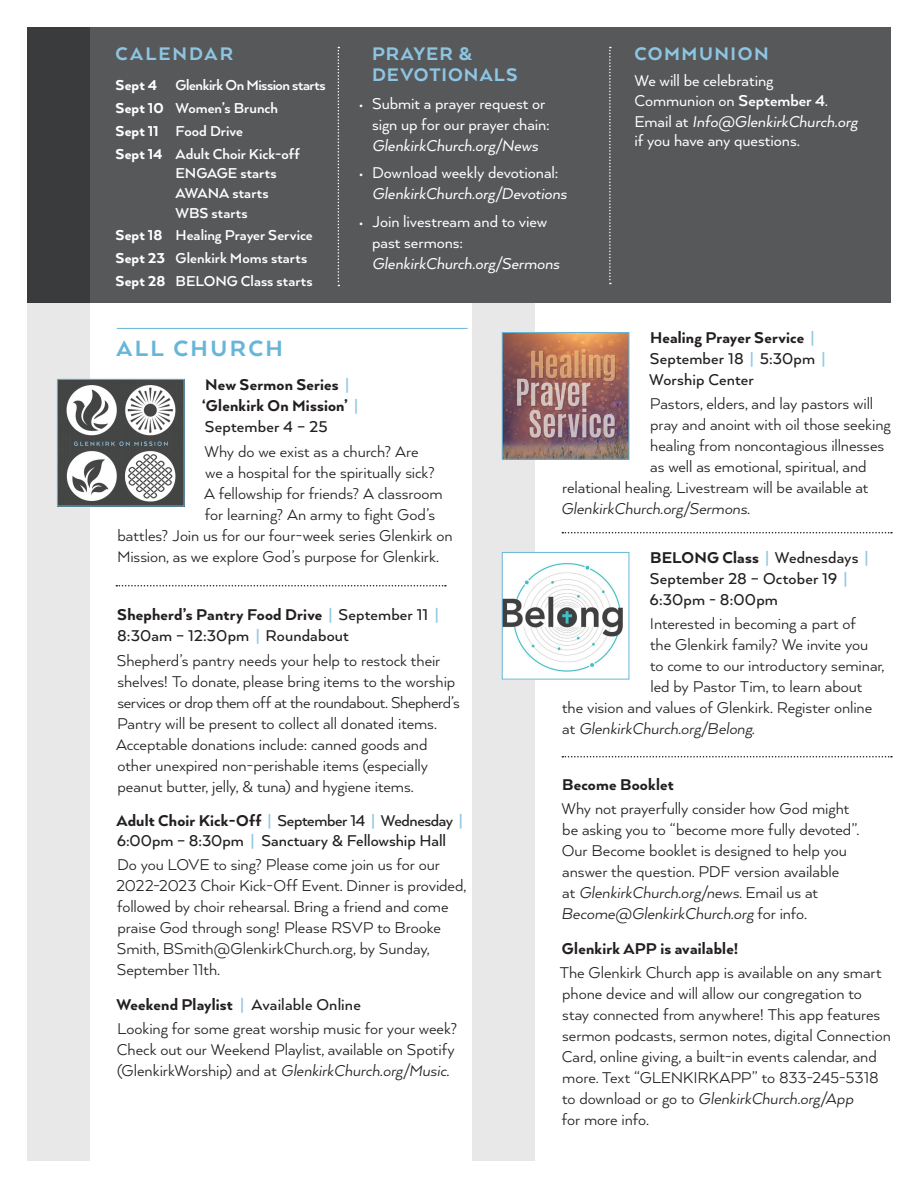
<style>
.page{position:relative;width:918px;height:1188px;background:#fff}
.page>*{position:absolute;margin:0;border:0;box-sizing:border-box;transform-origin:0 0}
.GKC_Journey_Ministri{font:800 25.5px "Arquitecta";letter-spacing:.09em;color:#67b6d9}
.GKC_Journey_Subheads{font:800 21px/21px "Arquitecta";letter-spacing:.055em;color:#8dc5e2}
.GKC_Journey_Subheads-2{font:800 21px "Arquitecta";letter-spacing:.075em;color:#8dc5e2}
.GKC_Journey_Calendar{font:800 21px "Arquitecta";letter-spacing:.1em;color:#8dc5e2}
.GKC_Journey_Body{font:18px/21px "Arquitecta";letter-spacing:-.005em;color:#231f20}
.GKC_Journey_Bullets{font:18px/21px "Arquitecta";letter-spacing:-.005em;color:#fff}
.GKC_Journey_Subheads-3{font:500 18px/21px "Arquitecta";color:#231f20}
.GKC_Journey_Subheads-4{font:800 18px/21px "Arquitecta";letter-spacing:.01em;color:#231f20}
.GKC_Journey_Body-2{font:500 18px/21px "Arquitecta";letter-spacing:.01em;color:#231f20}
.GKC_Journey_Body-3{font:italic 18px "Arquitecta";letter-spacing:-.005em;color:#231f20}
.t1{font:italic 18px/21px "Arquitecta";letter-spacing:-.005em;color:#fff}
.GKC_Journey_Body-4{font:700 16.5px/19.5px "Arquitecta";color:#fff}
.GKC_Journey_Body-5{font:700 16.5px "Arquitecta";letter-spacing:-.03em;color:#fff}
.s1{font-weight:800}
.s2{font-style:italic}
.s3{font-style:normal}
.s4{font-weight:700}
.s5{font-weight:700;color:#95c9e4}
.s6{font-weight:500}
</style>
<div class="page">
<div style="left:27px;top:27px;width:864px;height:275px;background:#57585a"></div>
<div style="left:27px;top:302px;width:62px;height:859px;background:#e8e8e9"></div>
<div style="left:27px;top:27px;width:62px;height:275px;background:#3a3b3d"></div>
<div style="left:472px;top:302px;width:63px;height:859px;background:#e8e8e9"></div>
<svg style="left:338px;top:47px;width:1px;height:239px"></svg>
<svg style="left:609px;top:47px;width:2px;height:237px"></svg>
<hr style="left:117px;top:328px;width:351px;height:1px;background:#67b6d9">
<img style="left:59px;top:381px;width:123px;height:123px">
<div style="left:57px;top:379px;width:127px;height:127px;border:1px solid #67b6d9"></div>
<svg style="left:562px;top:532px;width:330px;height:1px"></svg>
<svg style="left:562px;top:756px;width:330px;height:2px"></svg>
<svg style="left:116px;top:585px;width:330px;height:1px"></svg>
<img style="left:504px;top:334px;width:123px;height:124px">
<div style="left:502px;top:332px;width:127px;height:128px;border:1px solid #67b6d9"></div>
<img style="left:504px;top:554px;width:119px;height:123px">
<div style="left:502px;top:552px;width:127px;height:127px;border:1px solid #67b6d9"></div>
<p class="GKC_Journey_Calendar" style="left:116px;top:41px;width:119px">CALENDAR</p>
<p class="GKC_Journey_Body-5" style="left:116px;top:75px;width:212px"><span class="s1">Sept 4</span> Glenkirk On Mission starts</p>
<p class="GKC_Journey_Body-4" style="left:116px;top:98px;width:164px"><span class="s1">Sept 10</span> Women’s Brunch</p>
<p class="GKC_Journey_Body-4" style="left:116px;top:121px;width:129px"><span class="s1">Sept 11</span> Food Drive</p>
<p class="GKC_Journey_Body-4" style="left:116px;top:143px;width:186px"><span class="s1">Sept 14</span> Adult Choir Kick-off</p>
<p class="GKC_Journey_Body-4" style="left:176px;top:163px;width:103px">ENGAGE starts</p>
<p class="GKC_Journey_Body-4" style="left:176px;top:183px;width:95px">AWANA starts<br>WBS starts</p>
<p class="GKC_Journey_Body-4" style="left:116px;top:225px;width:199px"><span class="s1">Sept 18</span> Healing Prayer Service</p>
<p class="GKC_Journey_Body-4" style="left:116px;top:248px;width:193px"><span class="s1">Sept 23</span> Glenkirk Moms starts</p>
<p class="GKC_Journey_Body-4" style="left:116px;top:270px;width:199px"><span class="s1">Sept 28</span> BELONG Class starts</p>
<p class="GKC_Journey_Subheads" style="left:372px;top:43px;width:147px">PRAYER &amp;<br>DEVOTIONALS</p>
<p class="GKC_Journey_Bullets" style="left:372px;top:92px;width:179px;text-indent:-14px">• Submit a prayer request or sign up for our prayer chain:<br><span class="s2">GlenkirkChurch.org/News</span></p>
<p class="t1" style="left:372px;top:162px;width:196px;text-indent:-14px"><span class="s3">• Download weekly devotional:<br></span>GlenkirkChurch.org/Devotions</p>
<p class="GKC_Journey_Bullets" style="left:372px;top:210px;width:189px;text-indent:-14px">• Join livestream and to view past sermons:<br><span class="s2">GlenkirkChurch.org/Sermons</span></p>
<p class="GKC_Journey_Subheads-2" style="left:634px;top:41px;width:136px">COMMUNION</p>
<p class="GKC_Journey_Bullets" style="left:634px;top:70px;width:225px;line-height:20px">We will be celebrating<br>Communion on <span class="s4">September 4</span>.<br>Email at <span class="s2">Info@GlenkirkChurch.org </span>if you have any questions.</p>
<p class="GKC_Journey_Ministri" style="left:117px;top:332px;width:168px">ALL CHURCH</p>
<p class="GKC_Journey_Subheads-4" style="left:202px;top:374px;width:158px">New Sermon Series <span class="s5">| </span>‘Glenkirk On Mission’ <span class="s5">|<br></span><span class="s6">September 4 – 25</span></p>
<p class="GKC_Journey_Body" style="left:205px;top:440px;width:216px">Why do we exist as a church? Are</p>
<p class="GKC_Journey_Body" style="left:205px;top:461px;width:231px">we a hospital for the spiritually sick?</p>
<p class="GKC_Journey_Body" style="left:204px;top:482px;width:240px">A fellowship for friends? A classroom</p>
<p class="GKC_Journey_Body" style="left:205px;top:503px;width:232px">for learning? An army to fight God’s</p>
<p class="GKC_Journey_Body" style="left:117px;top:524px;width:337px">battles? Join us for our four-week series Glenkirk on</p>
<p class="GKC_Journey_Body" style="left:117px;top:545px;width:323px">Mission, as we explore God’s purpose for Glenkirk.</p>
<p class="GKC_Journey_Subheads-3" style="left:117px;top:604px;width:323px"><span class="s1">Shepherd’s Pantry Food Drive</span> <span class="s5">|</span> September 11 <span class="s5">|<br></span>8:30am – 12:30pm <span class="s5">|</span> Roundabout</p>
<p class="GKC_Journey_Body" style="left:116px;top:649px;width:345px">Shepherd’s pantry needs your help to restock their shelves! To donate, please bring items to the worship services or drop them off at the roundabout. Shepherd’s Pantry will be present to collect all donated items.<br>Acceptable donations include: canned goods and other unexpired non-perishable items (especially peanut butter, jelly, &amp; tuna) and hygiene items.</p>
<p class="GKC_Journey_Subheads-3" style="left:116px;top:810px;width:348px;line-height:20.2px"><span class="s1">Adult Choir Kick-Off</span> <span class="s5">|</span> September 14 <span class="s5">|</span> Wednesday <span class="s5">|<br></span>6:00pm – 8:30pm <span class="s5">|</span> Sanctuary &amp; Fellowship Hall</p>
<p class="GKC_Journey_Body" style="left:116px;top:854px;width:351px">Do you LOVE to sing? Please come join us for our 2022-2023 Choir Kick-Off Event. Dinner is provided, followed by choir rehearsal. Bring a friend and come praise God through song! Please RSVP to Brooke Smith, BSmith@GlenkirkChurch.org, by Sunday, September 11th.</p>
<p class="GKC_Journey_Subheads-4" style="left:117px;top:993px;width:246px">Weekend Playlist <span class="s5">|</span> <span class="s6">Available Online</span></p>
<p class="GKC_Journey_Body" style="left:117px;top:1018px;width:342px">Looking for some great worship music for your week?<br>Check out our Weekend Playlist, available on Spotify (GlenkirkWorship) and at <span class="s2">GlenkirkChurch.org/Music</span>.</p>
<p class="GKC_Journey_Subheads-3" style="left:649px;top:327px;width:178px"><span class="s1">Healing Prayer Service</span> <span class="s5">|<br></span>September 18 <span class="s5">|</span> 5:30pm <span class="s5">|<br></span>Worship Center</p>
<p class="GKC_Journey_Body" style="left:650px;top:393px;width:225px">Pastors, elders, and lay pastors will</p>
<p class="GKC_Journey_Body" style="left:650px;top:414px;width:242px">pray and anoint with oil those seeking</p>
<p class="GKC_Journey_Body" style="left:650px;top:435px;width:235px">healing from noncontagious illnesses</p>
<p class="GKC_Journey_Body" style="left:650px;top:456px;width:218px">as well as emotional, spiritual, and</p>
<p class="GKC_Journey_Body" style="left:562px;top:477px;width:308px">relational healing. Livestream will be available at</p>
<p class="GKC_Journey_Body-3" style="left:561px;top:498px;width:190px">GlenkirkChurch.org/Sermons<span class="s3">.</span></p>
<p class="GKC_Journey_Body-2" style="left:650px;top:546px;width:221px"><span class="s1">BELONG Class</span> <span class="s5">|</span> Wednesdays <span class="s5">|<br></span>September 28 – October 19 <span class="s5">|<br></span>6:30pm - 8:00pm</p>
<p class="GKC_Journey_Body" style="left:650px;top:612px;width:208px">Interested in becoming a part of</p>
<p class="GKC_Journey_Body" style="left:650px;top:633px;width:220px">the Glenkirk family? We invite you</p>
<p class="GKC_Journey_Body" style="left:650px;top:654px;width:236px">to come to our introductory seminar,</p>
<p class="GKC_Journey_Body" style="left:650px;top:675px;width:214px">led by Pastor Tim, to learn about</p>
<p class="GKC_Journey_Body" style="left:562px;top:696px;width:312px">the vision and values of Glenkirk. Register online</p>
<p class="GKC_Journey_Body-3" style="left:562px;top:717px;width:194px"><span class="s3">at</span> GlenkirkChurch.org/Belong<span class="s3">.</span></p>
<p class="GKC_Journey_Subheads-4" style="left:562px;top:773px;width:113px">Become Booklet</p>
<p class="GKC_Journey_Body" style="left:561px;top:797px;width:299px">Why not prayerfully consider how God might be asking you to “become more fully devoted”.<br>Our Become booklet is designed to help you answer the question. PDF version available<br>at <span class="s2">GlenkirkChurch.org/news</span>. Email us at <span class="s2">Become@GlenkirkChurch.org</span> for info.</p>
<p class="GKC_Journey_Subheads-4" style="left:562px;top:937px;width:178px">Glenkirk APP is available!</p>
<p class="GKC_Journey_Body" style="left:560px;top:961px;width:333px">The Glenkirk Church app is available on any smart phone device and will allow our congregation to<br>stay connected from anywhere! This app features sermon podcasts, sermon notes, digital Connection Card, online giving, a built-in events calendar, and more. Text “GLENKIRKAPP” to 833-245-5318 to download or go to <span class="s2">GlenkirkChurch.org/App<br></span>for more info.</p>
</div>
